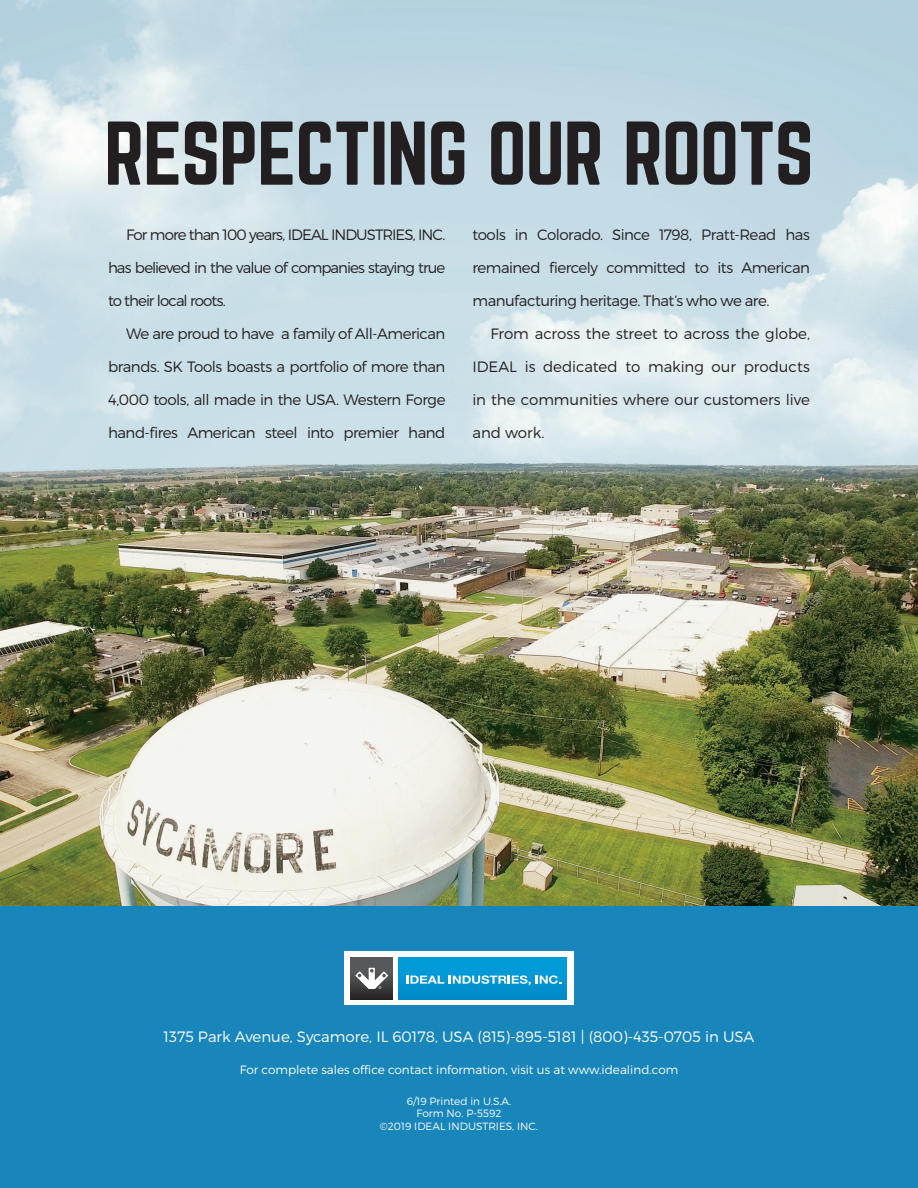
<style>
.page{position:relative;width:918px;height:1188px;background:#fff}
.page>*{position:absolute;margin:0;border:0;box-sizing:border-box;transform-origin:0 0}
.t1{font:300 15px "Montserrat";letter-spacing:-.035em;color:#231f20}
.t2{font:300 15px "Montserrat";letter-spacing:-.005em;color:#231f20}
.t3{font:300 15px "Montserrat";letter-spacing:-.065em;color:#231f20}
.t4{font:300 15px "Montserrat";color:#fff}
.t5{font:300 12px "Montserrat";color:#fff}
.t6{font:300 10.5px/12.6px "Montserrat";color:#fff;text-align:center}
</style>
<div class="page">
<img style="left:0;top:0;width:918px;height:906px">
<div style="left:0;top:906px;width:918px;height:282px;background:#1886bb"></div>
<svg style="left:344px;top:951px;width:230px;height:54px;background:#dfedf3"></svg>
<div style="left:399px;top:958px;width:168px;height:41px;background:linear-gradient(to right,#0095d3,#0195d3)"></div>
<svg style="left:407px;top:975px;width:154px;height:10px;background:#66bfe5"></svg>
<div style="left:351px;top:958px;width:42px;height:41px;background:linear-gradient(to bottom,#636567,#2d2b2b)"></div>
<svg style="left:355px;top:968px;width:33px;height:21px"></svg>
<svg style="left:108px;top:121px;width:702px;height:64px;background:#6f777c"></svg>
<p class="t3" style="left:126px;top:226px;width:321px">For more than 100 years, IDEAL INDUSTRIES, INC.</p>
<p class="t3" style="left:108px;top:259px;width:339px">has believed in the value of companies staying true</p>
<p class="t3" style="left:108px;top:292px;width:119px">to their local roots.</p>
<p class="t1" style="left:126px;top:325px;width:321px">We are proud to have a family of All-American</p>
<p class="t1" style="left:108px;top:358px;width:339px">brands. SK Tools boasts a portfolio of more than</p>
<p class="t1" style="left:108px;top:391px;width:339px">4,000 tools, all made in the USA. Western Forge</p>
<p class="t1" style="left:108px;top:424px;width:339px">hand-fires American steel into premier hand</p>
<p class="t1" style="left:472px;top:226px;width:339px">tools in Colorado. Since 1798, Pratt-Read has</p>
<p class="t1" style="left:472px;top:259px;width:339px">remained fiercely committed to its American</p>
<p class="t1" style="left:472px;top:292px;width:298px">manufacturing heritage. That’s who we are.</p>
<p class="t2" style="left:490px;top:325px;width:321px">From across the street to across the globe,</p>
<p class="t2" style="left:472px;top:358px;width:339px">IDEAL is dedicated to making our products</p>
<p class="t2" style="left:472px;top:391px;width:339px">in the communities where our customers live</p>
<p class="t1" style="left:472px;top:424px;width:74px">and work.</p>
<p class="t4" style="left:164px;top:1027px;width:592px">1375 Park Avenue, Sycamore, IL 60178, USA (815)-895-5181 | (800)-435-0705 in USA</p>
<p class="t5" style="left:240px;top:1062px;width:440px">For complete sales office contact information, visit us at www.idealind.com</p>
<p class="t6" style="left:380px;top:1094px;width:160px">6/19 Printed in U.S.A.<br>Form No. P-5592<br>©2019 IDEAL INDUSTRIES, INC.</p>
</div>
